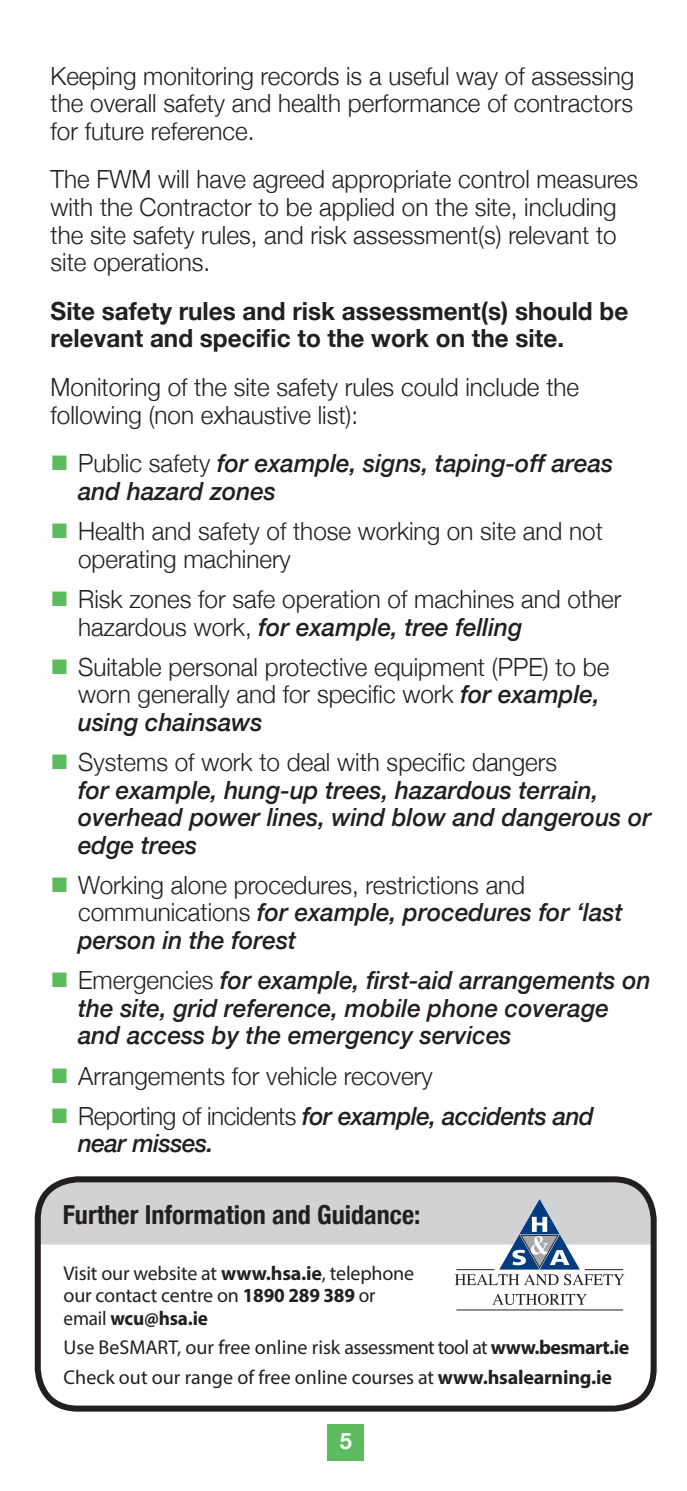
<style>
.page{position:relative;width:687px;height:1491px;background:#fff}
.page>*{position:absolute;margin:0;border:0;box-sizing:border-box;transform-origin:0 0}
.t1{font:700 condensed 26.25px "Helvetica Neue";color:#231f20}
.t2{font:300 25px/27.5px "Helvetica Neue";color:#231f20}
.t3{font:italic 500 25px/27.5px "Helvetica Neue";color:#231f20}
.t4{font:700 25px/27.5px "Helvetica Neue";color:#231f20}
.t5{font:italic 500 25px/27.5px "Helvetica Neue";letter-spacing:-.02em;color:#231f20}
.t6{font:700 22.5px "Helvetica Neue";color:#fff}
.t7{font:20px/22.5px "Myriad Pro";letter-spacing:-.01em;color:#231f20}
.s1{color:#5cbc5d}
.s2{font-weight:300;font-style:normal}
.s3{font-weight:500;font-style:italic}
.s4{font-weight:700}
</style>
<div class="page">
<div style="left:35px;top:1179px;width:614px;height:65px;background:#d1d2d4"></div>
<div style="left:35px;top:1176px;width:621px;height:235px;border:6px solid #231f20;border-radius:40px"></div>
<svg style="left:454px;top:1198px;width:170px;height:87px"></svg>
<svg style="left:493px;top:1293px;width:93px;height:11px"></svg>
<hr style="left:456px;top:1309px;width:166px;height:1px;background:#231f20">
<div style="left:327px;top:1423px;width:37px;height:36px;background:#5cbc5d"></div>
<p class="t2" style="left:51px;top:60px;width:585px;text-align:justify">Keeping monitoring records is a useful way of assessing the overall safety and health performance of contractors for future reference.</p>
<p class="t2" style="left:51px;top:164px;width:588px">The FWM will have agreed appropriate control measures with the Contractor to be applied on the site, including the site safety rules, and risk assessment(s) relevant to site operations.</p>
<p class="t4" style="left:51px;top:298px;width:578px">Site safety rules and risk assessment(s) should be relevant and specific to the work on the site.</p>
<p class="t2" style="left:51px;top:371px;width:529px">Monitoring of the site safety rules could include the following (non exhaustive list):</p>
<p class="t3" style="left:78px;top:448px;width:536px;text-indent:-27px"><span class="s1">■</span> <span class="s2">Public safety</span> for example, signs, taping-off areas and hazard zones</p>
<p class="t2" style="left:78px;top:515px;width:526px;text-indent:-27px"><span class="s1">■</span> Health and safety of those working on site and not operating machinery</p>
<p class="t2" style="left:78px;top:583px;width:544px;text-indent:-27px"><span class="s1">■</span> Risk zones for safe operation of machines and other hazardous work, <span class="s3">for example, tree felling</span></p>
<p class="t2" style="left:78px;top:651px;width:532px;text-indent:-27px"><span class="s1">■</span> Suitable personal protective equipment (PPE) to be worn generally and for specific work <span class="s3">for example, using chainsaws</span></p>
<p class="t3" style="left:78px;top:746px;width:574px;text-indent:-27px"><span class="s1">■</span> <span class="s2">Systems of work to deal with specific dangers<br></span>for example, hung-up trees, hazardous terrain, overhead power lines, wind blow and dangerous or edge trees</p>
<p class="t2" style="left:78px;top:869px;width:545px;text-indent:-27px"><span class="s1">■</span> Working alone procedures, restrictions and communications <span class="s3">for example, procedures for ‘last person in the forest</span></p>
<p class="t3" style="left:78px;top:964px;width:573px;text-indent:-27px"><span class="s1">■</span> <span class="s2">Emergencies</span> for example, first-aid arrangements on the site, grid reference, mobile phone coverage and access by the emergency services</p>
<p class="t2" style="left:51px;top:1059px;width:383px"><span class="s1">■</span> Arrangements for vehicle recovery</p>
<p class="t5" style="left:78px;top:1100px;width:517px;text-indent:-27px"><span class="s1">■</span> <span class="s2">Reporting of incidents</span> for example, accidents and near misses.</p>
<p class="t1" style="left:63px;top:1192px;width:359px">Further Information and Guidance:</p>
<p class="t7" style="left:64px;top:1261px;width:352px">Visit our website at <span class="s4">www.hsa.ie</span>, telephone our contact centre on <span class="s4">1890 289 389</span> or email <span class="s4">wcu@hsa.ie</span></p>
<p class="t7" style="left:64px;top:1332px;width:566px;line-height:29.5px">Use BeSMART, our free online risk assessment tool at <span class="s4">www.besmart.ie<br></span>Check out our range of free online courses at <span class="s4">www.hsalearning.ie</span></p>
<p class="t6" style="left:339px;top:1423px;width:14px">5</p>
</div>
